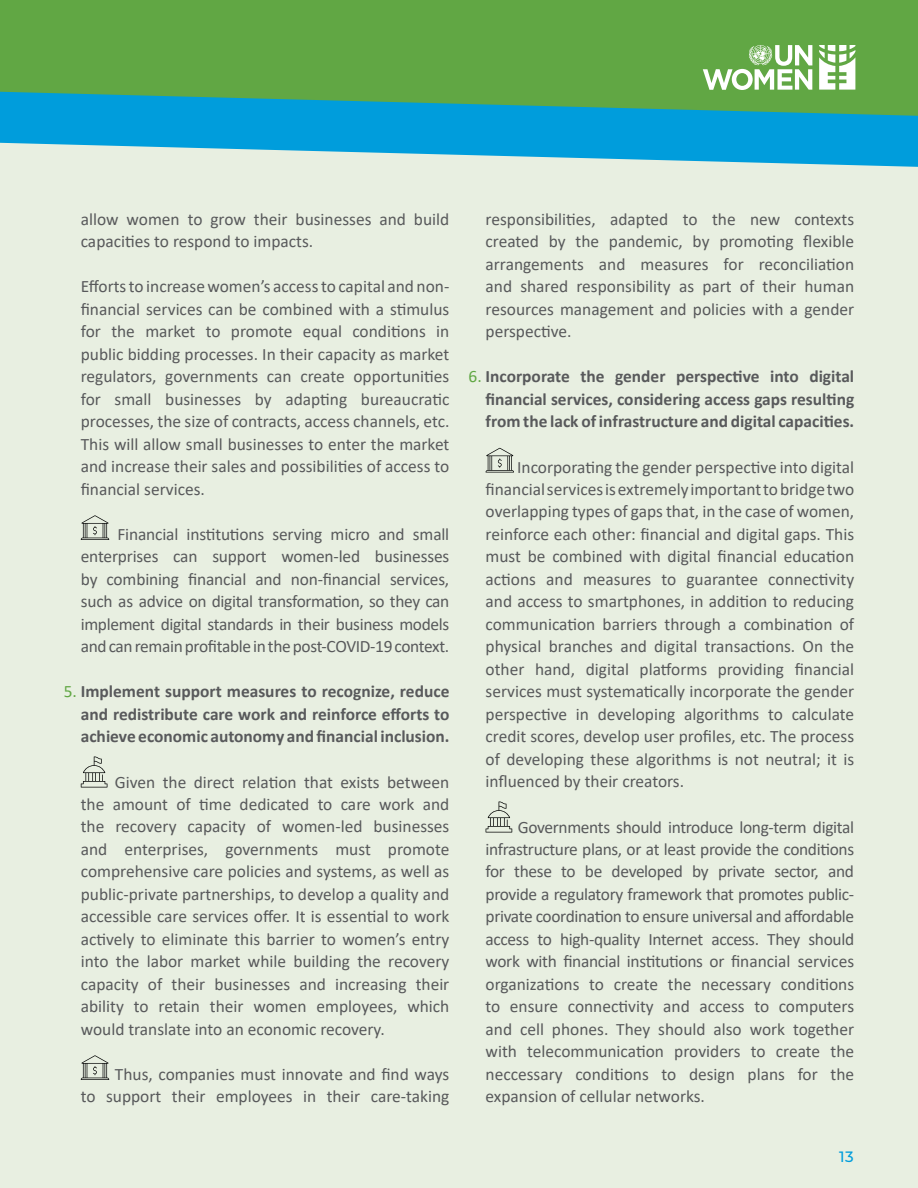
<style>
.page{position:relative;width:918px;height:1188px;background:#fff}
.page>*{position:absolute;margin:0;border:0;box-sizing:border-box;transform-origin:0 0}
.t1{font:17.4px/22.5px "Calibri";color:#58595b;text-align:justify}
.t2{font:700 17.4px/22.5px "Calibri";color:#58595b;text-align:justify}
.t3{font:500 15px "Montserrat";color:#009ddc}
.s1{font-weight:400;color:#61a744}
</style>
<div class="page">
<div style="left:0;top:136px;width:918px;height:1052px;background:#e8efe1"></div>
<div style="left:0;top:0;width:918px;height:135px;background:#61a744"></div>
<svg style="left:0;top:91px;width:918px;height:76px;fill:#009ddc"></svg>
<svg style="left:703px;top:45px;width:109px;height:45px"></svg>
<svg style="left:819px;top:45px;width:36px;height:45px"></svg>
<svg style="left:81px;top:515px;width:28px;height:25px"></svg>
<svg style="left:81px;top:756px;width:26px;height:32px"></svg>
<svg style="left:81px;top:1055px;width:28px;height:25px"></svg>
<svg style="left:486px;top:448px;width:28px;height:24px"></svg>
<svg style="left:486px;top:801px;width:26px;height:32px"></svg>
<p class="t1" style="left:81px;top:208px;width:370px">allow women to grow their businesses and build capacities to respond to impacts.</p>
<p class="t1" style="left:81px;top:275px;width:370px">Efforts to increase women’s access to capital and non&shy;financial services can be combined with a stimulus for the market to promote equal conditions in public bidding processes. In their capacity as market regulators, governments can create opportunities for small businesses by adapting bureaucratic processes, the size of contracts, access channels, etc.<br>This will allow small businesses to enter the market and increase their sales and possibilities of access to financial services.</p>
<p class="t1" style="left:81px;top:523px;width:370px;text-indent:37px">Financial institutions serving micro and small enterprises can support women-led businesses by combining financial and non-financial services, such as advice on digital transformation, so they can implement digital standards in their business models and can remain profitable in the post-COVID-19 context.</p>
<p class="t2" style="left:81px;top:680px;width:370px;text-indent:-17px"><span class="s1">5.</span> Implement support measures to recognize, reduce and redistribute care work and reinforce efforts to achieve economic autonomy and financial inclusion.</p>
<p class="t1" style="left:81px;top:770px;width:370px;text-indent:34px">Given the direct relation that exists between the amount of time dedicated to care work and the recovery capacity of women-led businesses and enterprises, governments must promote comprehensive care policies and systems, as well as public-private partnerships, to develop a quality and accessible care services offer. It is essential to work actively to eliminate this barrier to women’s entry into the labor market while building the recovery capacity of their businesses and increasing their ability to retain their women employees, which would translate into an economic recovery.</p>
<p class="t1" style="left:81px;top:1063px;width:370px;text-align:right">Thus, companies must innovate and find ways<br>to support their employees in their care-taking</p>
<p class="t1" style="left:486px;top:208px;width:370px">responsibilities, adapted to the new contexts created by the pandemic, by promoting flexible arrangements and measures for reconciliation and shared responsibility as part of their human resources management and policies with a gender perspective.</p>
<p class="t2" style="left:486px;top:365px;width:370px;text-indent:-17px"><span class="s1">6.</span> Incorporate the gender perspective into digital financial services, considering access gaps resulting from the lack of infrastructure and digital capacities.</p>
<p class="t1" style="left:486px;top:455px;width:370px;text-indent:32px">Incorporating the gender perspective into digital financial services is extremely important to bridge two overlapping types of gaps that, in the case of women, reinforce each other: financial and digital gaps. This must be combined with digital financial education actions and measures to guarantee connectivity and access to smartphones, in addition to reducing communication barriers through a combination of physical branches and digital transactions. On the other hand, digital platforms providing financial services must systematically incorporate the gender perspective in developing algorithms to calculate credit scores, develop user profiles, etc. The process of developing these algorithms is not neutral; it is influenced by their creators.</p>
<p class="t1" style="left:486px;top:815px;width:370px;text-indent:32px">Governments should introduce long-term digital infrastructure plans, or at least provide the conditions for these to be developed by private sector, and provide a regulatory framework that promotes public&shy;private coordination to ensure universal and affordable access to high-quality Internet access. They should work with financial institutions or financial services organizations to create the necessary conditions to ensure connectivity and access to computers and cell phones. They should also work together with telecommunication providers to create the neccessary conditions to design plans for the expansion of cellular networks.</p>
<p class="t3" style="left:839px;top:1146px;width:16px">13</p>
</div>
